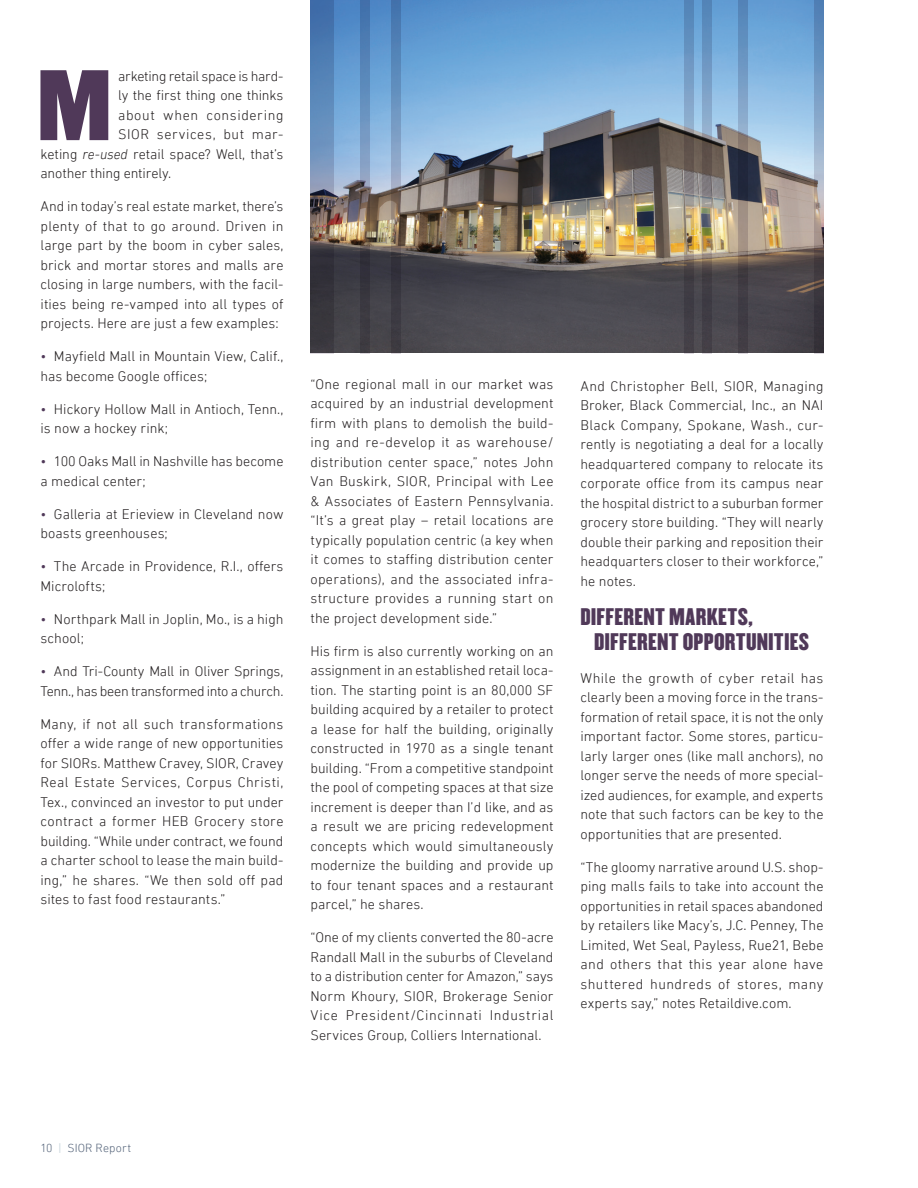
<style>
.page{position:relative;width:918px;height:1188px;background:#fff}
.page>*{position:absolute;margin:0;border:0;box-sizing:border-box;transform-origin:0 0}
.t1{font:87.3px "Champion HTF Middleweight";color:#503959}
.t2{font:21px/25.2px "Champion HTF Welterweight";letter-spacing:.01em;color:#503959}
.t3{font:300 14.25px/19.5px "DIN Next LT Pro";letter-spacing:.005em;color:#231f20;text-align:justify}
.t4{font:300 14.25px/19.5px "DIN Next LT Pro";letter-spacing:-.015em;color:#231f20}
.t5{font:300 14.25px "DIN Next LT Pro";letter-spacing:-.02em;color:#231f20}
.t6{font:300 14.25px "DIN Next LT Pro";letter-spacing:.045em;color:#231f20}
.t7{font:300 14.25px "DIN Next LT Pro";letter-spacing:.04em;color:#231f20}
.t8{font:300 12px "DIN Next LT Pro";letter-spacing:.01em;color:#546379}
.s1{font-style:italic}
.s2{color:#503959}
.s3{color:#b8c8d2}
</style>
<div class="page">
<img style="left:334px;top:0;width:480px;height:352px">
<svg style="left:310px;top:0;width:24px;height:354px;background:#546682"></svg>
<svg style="left:360px;top:0;width:10px;height:354px;background:#5c6d85"></svg>
<svg style="left:392px;top:0;width:9px;height:354px;background:#607087"></svg>
<svg style="left:684px;top:0;width:9px;height:354px;background:#6e7781"></svg>
<svg style="left:702px;top:0;width:10px;height:354px;background:#6a7580"></svg>
<svg style="left:738px;top:0;width:10px;height:354px;background:#626d7e"></svg>
<svg style="left:814px;top:0;width:10px;height:354px;background:#727f94"></svg>
<h1 class="t1" style="left:37px;top:46px;width:76px">M</h1>
<p class="t5" style="left:118px;top:68px;width:167px">arketing retail space is hard-</p>
<p class="t3" style="left:118px;top:86px;width:167px">ly the first thing one thinks</p>
<p class="t6" style="left:118px;top:107px;width:167px">about when considering</p>
<p class="t7" style="left:118px;top:126px;width:167px">SIOR services, but mar-</p>
<p class="t3" style="left:41px;top:144px;width:245px">keting <span class="s1">re-used</span> retail space? Well, that’s</p>
<p class="t3" style="left:41px;top:164px;width:132px">another thing entirely.</p>
<p class="t3" style="left:41px;top:197px;width:245px">And in today’s real estate market, there’s plenty of that to go around. Driven in large part by the boom in cyber sales, brick and mortar stores and malls are closing in large numbers, with the facil&shy;ities being re-vamped into all types of projects. Here are just a few examples:</p>
<p class="t3" style="left:41px;top:347px;width:244px"><span class="s2">•</span> Mayfield Mall in Mountain View, Calif., has become Google offices;</p>
<p class="t3" style="left:41px;top:399px;width:244px"><span class="s2">•</span> Hickory Hollow Mall in Antioch, Tenn., is now a hockey rink;</p>
<p class="t3" style="left:41px;top:452px;width:245px"><span class="s2">•</span> 100 Oaks Mall in Nashville has become a medical center;</p>
<p class="t3" style="left:41px;top:504px;width:244px"><span class="s2">•</span> Galleria at Erieview in Cleveland now boasts greenhouses;</p>
<p class="t3" style="left:41px;top:557px;width:244px"><span class="s2">•</span> The Arcade in Providence, R.I., offers<br>Microlofts;</p>
<p class="t3" style="left:41px;top:609px;width:244px"><span class="s2">•</span> Northpark Mall in Joplin, Mo., is a high school;</p>
<p class="t4" style="left:41px;top:662px;width:244px"><span class="s2">•</span> And Tri-County Mall in Oliver Springs,<br>Tenn., has been transformed into a church.</p>
<p class="t3" style="left:41px;top:714px;width:245px">Many, if not all such transformations offer a wide range of new opportunities for SIORs. Matthew Cravey, SIOR, Cravey Real Estate Services, Corpus Christi, Tex., convinced an investor to put under contract a former HEB Grocery store building. “While under contract, we found a charter school to lease the main build&shy;ing,” he shares. “We then sold off pad sites to fast food restaurants.”</p>
<p class="t3" style="left:310px;top:374px;width:245px">“One regional mall in our market was acquired by an industrial development firm with plans to demolish the build&shy;ing and re-develop it as warehouse/ distribution center space,” notes John Van Buskirk, SIOR, Principal with Lee &amp; Associates of Eastern Pennsylvania. “It’s a great play – retail locations are typically population centric (a key when it comes to staffing distribution center operations), and the associated infra&shy;structure provides a running start on the project development side.”</p>
<p class="t3" style="left:310px;top:641px;width:245px">His firm is also currently working on an assignment in an established retail loca&shy;tion. The starting point is an 80,000 SF building acquired by a retailer to protect a lease for half the building, originally constructed in 1970 as a single tenant building. “From a competitive standpoint the pool of competing spaces at that size increment is deeper than I’d like, and as a result we are pricing redevelopment concepts which would simultaneously modernize the building and provide up to four tenant spaces and a restaurant parcel,” he shares.</p>
<p class="t3" style="left:310px;top:927px;width:245px">“One of my clients converted the 80-acre Randall Mall in the suburbs of Cleveland to a distribution center for Amazon,” says Norm Khoury, SIOR, Brokerage Senior Vice President/Cincinnati Industrial Services Group, Colliers International.</p>
<p class="t3" style="left:580px;top:376px;width:245px">And Christopher Bell, SIOR, Managing Broker, Black Commercial, Inc., an NAI Black Company, Spokane, Wash., cur&shy;rently is negotiating a deal for a locally headquartered company to relocate its corporate office from its campus near the hospital district to a suburban former grocery store building. “They will nearly double their parking and reposition their headquarters closer to their workforce,” he notes.</p>
<h2 class="t2" style="left:594px;top:604px;width:217px;text-indent:-14px">DIFFERENT MARKETS,<br>DIFFERENT OPPORTUNITIES</h2>
<p class="t3" style="left:580px;top:668px;width:245px">While the growth of cyber retail has clearly been a moving force in the trans&shy;formation of retail space, it is not the only important factor. Some stores, particu&shy;larly larger ones (like mall anchors), no longer serve the needs of more special&shy;ized audiences, for example, and experts note that such factors can be key to the opportunities that are presented.</p>
<p class="t3" style="left:580px;top:857px;width:245px">“The gloomy narrative around U.S. shop&shy;ping malls fails to take into account the opportunities in retail spaces abandoned by retailers like Macy’s, J.C. Penney, The Limited, Wet Seal, Payless, Rue21, Bebe and others that this year alone have shuttered hundreds of stores, many experts say,” notes Retaildive.com.</p>
<p class="t8" style="left:40px;top:1141px;width:92px">10 <span class="s3">|</span> SIOR Report</p>
</div>
